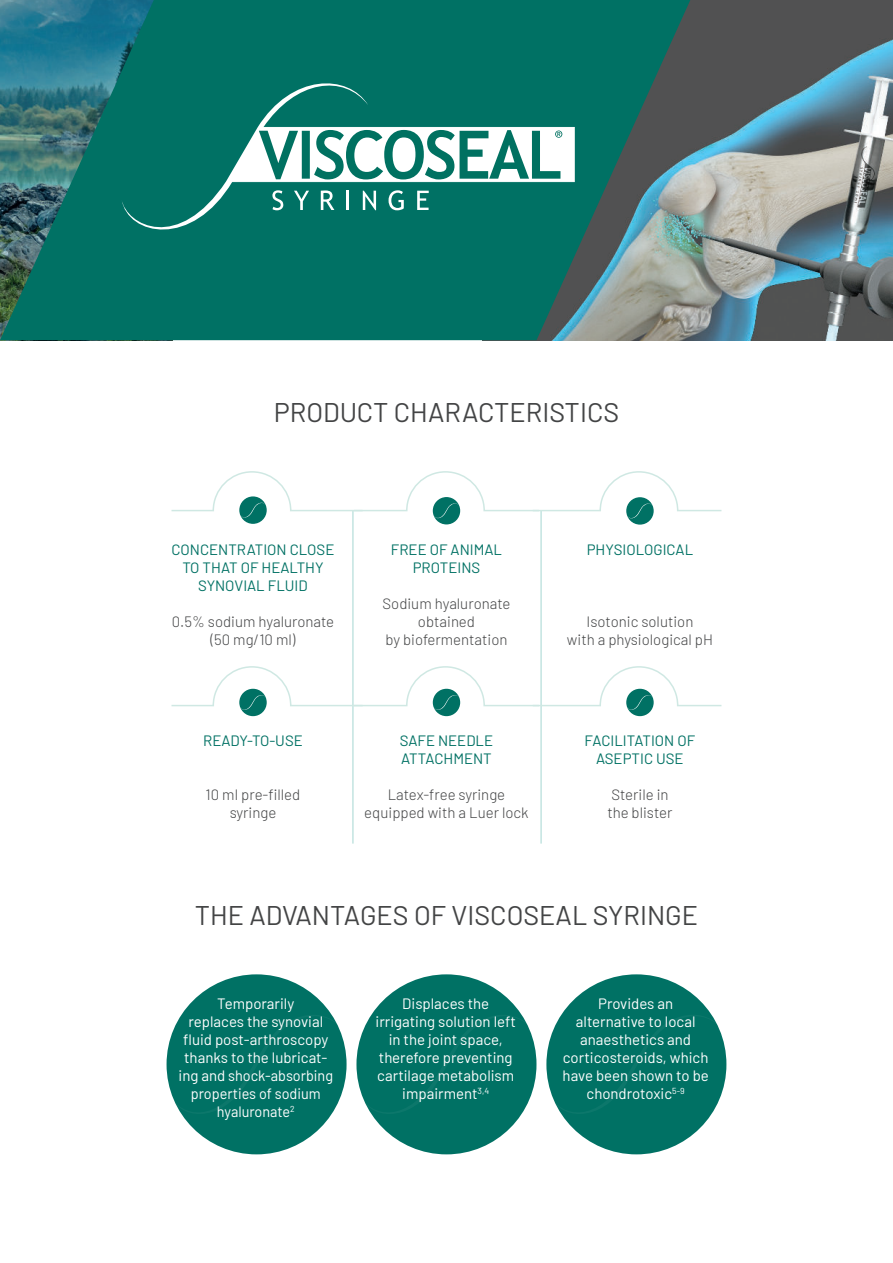
<style>
.page{position:relative;width:893px;height:1263px;background:#fff}
.page>*{position:absolute;margin:0;border:0;box-sizing:border-box;transform-origin:0 0}
.t1{font:27px "Barlow";color:#434445}
.t2{font:15px/18px "Barlow";color:#fff;text-align:center}
.t3{font:300 15px/18px "Barlow";color:#434445;text-align:center}
.t4{font:15px/18px "Barlow";color:#007164;text-align:center}
</style>
<div class="page">
<div style="left:546px;top:974px;width:180px;height:180px;background:#007164;border-radius:50%"></div>
<svg style="left:551px;top:1013px;width:171px;height:102px"></svg>
<div style="left:356px;top:974px;width:180px;height:180px;background:#007164;border-radius:50%"></div>
<svg style="left:361px;top:1013px;width:171px;height:102px"></svg>
<div style="left:167px;top:974px;width:180px;height:180px;background:#007164;border-radius:50%"></div>
<svg style="left:171px;top:1013px;width:171px;height:102px"></svg>
<hr style="left:352px;top:510px;width:2px;height:333px;background:#c2e4e0">
<hr style="left:540px;top:510px;width:2px;height:333px;background:#c2e4e0">
<div style="left:239px;top:496px;width:28px;height:28px;border:2px solid #007164;border-radius:50%"></div>
<div style="left:433px;top:497px;width:27px;height:27px;border:2px solid #007164;border-radius:50%"></div>
<div style="left:627px;top:498px;width:26px;height:26px;background:#007164;border-radius:50%"></div>
<div style="left:626px;top:497px;width:28px;height:28px;border:2px solid #007164;border-radius:50%"></div>
<div style="left:627px;top:689px;width:26px;height:26px;background:#007164;border-radius:50%"></div>
<div style="left:626px;top:689px;width:28px;height:27px;border:2px solid #007164;border-radius:50%"></div>
<div style="left:434px;top:689px;width:25px;height:26px;background:#007164;border-radius:50%"></div>
<div style="left:433px;top:689px;width:27px;height:27px;border:2px solid #007164;border-radius:50%"></div>
<div style="left:240px;top:689px;width:26px;height:26px;background:#007164;border-radius:50%"></div>
<div style="left:239px;top:689px;width:28px;height:27px;border:2px solid #007164;border-radius:50%"></div>
<svg style="left:171px;top:471px;width:551px;height:50px"></svg>
<svg style="left:171px;top:665px;width:551px;height:47px"></svg>
<img style="left:696px;top:0;width:197px;height:340px">
<svg style="left:0;top:0;width:696px;height:340px;background:#1d746d"></svg>
<svg style="left:122px;top:73px;width:453px;height:180px"></svg>
<h1 class="t1" style="left:274px;top:403px;width:347px">PRODUCT CHARACTERISTICS</h1>
<p class="t4" style="left:172px;top:542px;width:164px">CONCENTRATION CLOSE<br>TO THAT OF HEALTHY<br>SYNOVIAL FLUID</p>
<p class="t3" style="left:172px;top:613px;width:164px">0.5% sodium hyaluronate (50 mg/10 ml)</p>
<p class="t4" style="left:391px;top:542px;width:113px">FREE OF ANIMAL<br>PROTEINS</p>
<p class="t3" style="left:383px;top:595px;width:129px">Sodium hyaluronate obtained<br>by biofermentation</p>
<p class="t4" style="left:203px;top:733px;width:101px">READY-TO-USE</p>
<p class="t3" style="left:206px;top:785px;width:96px">10 ml pre-filled syringe</p>
<p class="t4" style="left:400px;top:733px;width:95px;text-align:left">SAFE NEEDLE<br>ATTACHMENT</p>
<p class="t3" style="left:364px;top:787px;width:166px">Latex-free syringe equipped with a Luer lock</p>
<p class="t4" style="left:587px;top:542px;width:108px">PHYSIOLOGICAL</p>
<p class="t3" style="left:567px;top:613px;width:148px">Isotonic solution<br>with a physiological pH</p>
<p class="t4" style="left:585px;top:733px;width:112px">FACILITATION OF<br>ASEPTIC USE</p>
<p class="t3" style="left:607px;top:787px;width:67px;text-align:left">Sterile in the blister</p>
<h1 class="t1" style="left:195px;top:905px;width:505px">THE ADVANTAGES OF VISCOSEAL SYRINGE</h1>
<p class="t2" style="left:179px;top:996px;width:156px">Temporarily<br>replaces the synovial fluid post-arthroscopy thanks to the lubricat&shy;ing and shock-absorbing properties of sodium hyaluronate<sup>2</sup></p>
<p class="t2" style="left:376px;top:996px;width:142px">Displaces the irrigating solution left in the joint space, therefore preventing cartilage metabolism impairment<sup>3,4</sup></p>
<p class="t2" style="left:563px;top:996px;width:148px">Provides an alternative to local anaesthetics and corticosteroids, which have been shown to be chondrotoxic<sup>5-9</sup></p>
</div>
